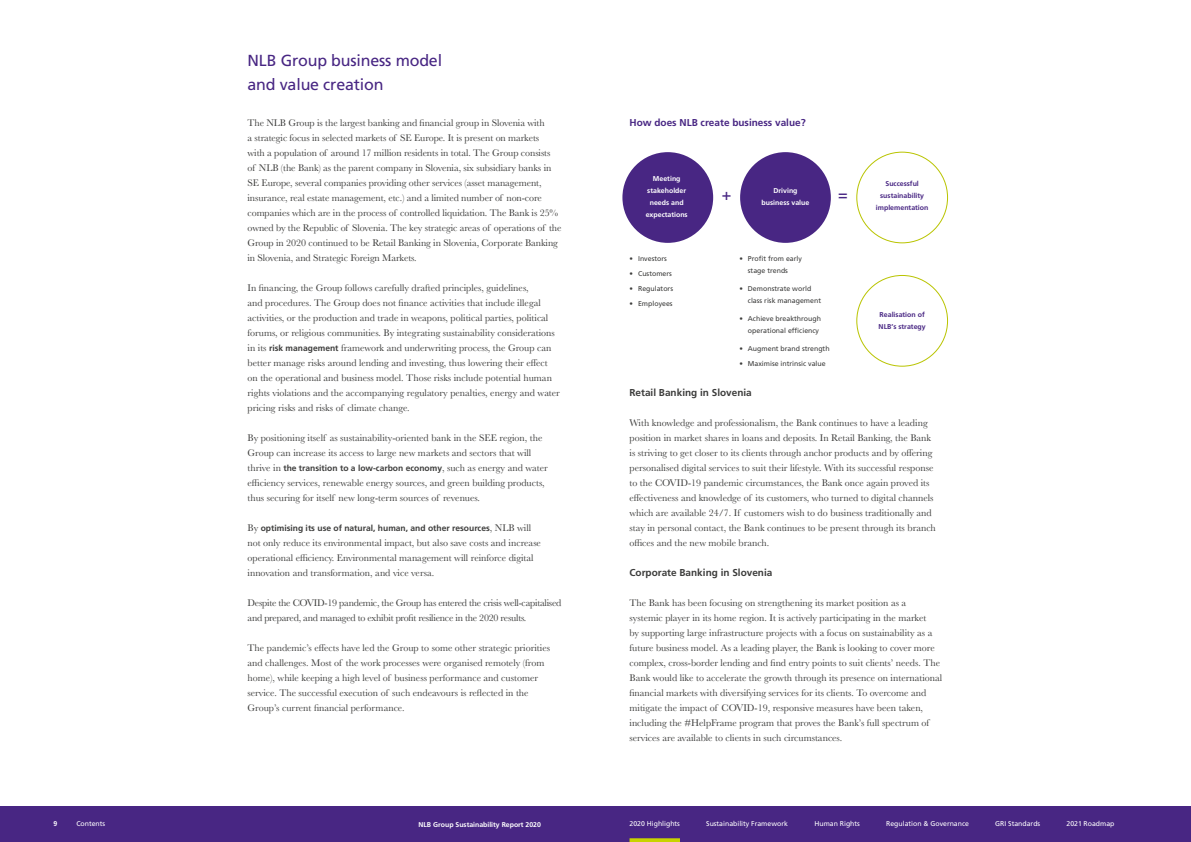
<style>
.page{position:relative;width:1191px;height:842px;background:#fff}
.page>*{position:absolute;margin:0;border:0;box-sizing:border-box;transform-origin:0 0}
.t1{font:16px/24px "Frutiger LT Std";letter-spacing:-.01em;color:#482683}
.t2{font:10px/15px "Baskerville";color:#3c3c3b}
.t3{font:10px/15px "Baskerville";letter-spacing:-.025em;color:#3c3c3b}
.t4{font:700 10px "Frutiger LT Std";color:#3c3c3b}
.t5{font:700 10px "Frutiger LT Std";color:#482683}
.t6{font:700 8.5px "Frutiger LT Std";color:#3c3c3b}
.t7{font:7px/12px "Frutiger LT Std";color:#3c3c3b}
.t8{font:700 7px/12px "Frutiger LT Std";color:#482683;text-align:center}
.t9{font:700 7px/12px "Frutiger LT Std";color:#fff;text-align:center}
.t10{font:6.9px "Frutiger LT Std";color:#fff}
.t11{font:700 6.9px "Frutiger LT Std";color:#fff}
.s1{font-family:"Frutiger LT Std";font-weight:700;font-size:8.5px}
.s2{font-family:"Baskerville";font-weight:400;font-size:10px}
</style>
<div class="page">
<div style="left:0;top:807px;width:1191px;height:35px;background:#482683"></div>
<svg style="left:629px;top:838px;width:51px;height:4px"></svg>
<div style="left:622px;top:152px;width:91px;height:91px;background:#482683;border-radius:50%"></div>
<div style="left:740px;top:152px;width:91px;height:91px;background:#482683;border-radius:50%"></div>
<h1 class="t1" style="left:247px;top:49px;width:196px">NLB Group business model and value creation</h1>
<p class="t2" style="left:247px;top:115px;width:315px">The NLB Group is the largest banking and financial group in Slovenia with<br>a strategic focus in selected markets of SE Europe. It is present on markets<br>with a population of around 17 million residents in total. The Group consists<br>of NLB (the Bank) as the parent company in Slovenia, six subsidiary banks in SE Europe, several companies providing other services (asset management, insurance, real estate management, etc.) and a limited number of non-core companies which are in the process of controlled liquidation. The Bank is 25% owned by the Republic of Slovenia. The key strategic areas of operations of the Group in 2020 continued to be Retail Banking in Slovenia, Corporate Banking in Slovenia, and Strategic Foreign Markets.</p>
<p class="t2" style="left:247px;top:280px;width:314px">In financing, the Group follows carefully drafted principles, guidelines,<br>and procedures. The Group does not finance activities that include illegal activities, or the production and trade in weapons, political parties, political forums, or religious communities. By integrating sustainability considerations in its <span class="s1">risk management</span> framework and underwriting process, the Group can better manage risks around lending and investing, thus lowering their effect on the operational and business model. Those risks include potential human rights violations and the accompanying regulatory penalties, energy and water pricing risks and risks of climate change.</p>
<p class="t2" style="left:247px;top:430px;width:296px">By positioning itself as sustainability-oriented bank in the SEE region, the<br>Group can increase its access to large new markets and sectors that will</p>
<p class="t6" style="left:247px;top:463px;width:302px"><span class="s2">thrive in</span> the transition to a low-carbon economy<span class="s2">, such as energy and water</span></p>
<p class="t2" style="left:247px;top:475px;width:299px">efficiency services, renewable energy sources, and green building products, thus securing for itself new long-term sources of revenues.</p>
<p class="t6" style="left:247px;top:523px;width:285px"><span class="s2">By</span> optimising its use of natural, human, and other resources<span class="s2">, NLB will</span></p>
<p class="t2" style="left:247px;top:535px;width:295px">not only reduce its environmental impact, but also save costs and increase operational efficiency. Environmental management will reinforce digital innovation and transformation, and vice versa.</p>
<p class="t3" style="left:247px;top:595px;width:315px">Despite the COVID-19 pandemic, the Group has entered the crisis well-capitalised and prepared, and managed to exhibit profit resilience in the 2020 results.</p>
<p class="t2" style="left:247px;top:640px;width:304px">The pandemic’s effects have led the Group to some other strategic priorities and challenges. Most of the work processes were organised remotely (from home), while keeping a high level of business performance and customer service. The successful execution of such endeavours is reflected in the Group’s current financial performance.</p>
<p class="t5" style="left:629px;top:117px;width:178px">How does NLB create business value?</p>
<p class="t9" style="left:645px;top:173px;width:44px">Meeting stakeholder needs and expectations</p>
<p class="t9" style="left:761px;top:185px;width:49px">Driving business value</p>
<p class="t7" style="left:748px;top:253px;width:56px;text-indent:-9px">• Profit from early stage trends</p>
<p class="t7" style="left:748px;top:283px;width:75px;text-indent:-9px">• Demonstrate world class risk management</p>
<p class="t7" style="left:739px;top:313px;width:83px;text-align:right">• Achieve breakthrough operational efficiency</p>
<p class="t7" style="left:739px;top:343px;width:92px">• Augment brand strength</p>
<p class="t7" style="left:739px;top:358px;width:88px">• Maximise intrinsic value</p>
<h1 class="t1" style="left:722px;top:183px;width:11px">+</h1>
<h1 class="t1" style="left:838px;top:183px;width:11px">=</h1>
<p class="t7" style="left:629px;top:253px;width:39px">• Investors</p>
<p class="t7" style="left:629px;top:268px;width:44px">• Customers</p>
<p class="t7" style="left:629px;top:283px;width:45px">• Regulators</p>
<p class="t7" style="left:629px;top:298px;width:45px">• Employees</p>
<p class="t8" style="left:876px;top:178px;width:54px">Successful sustainability implementation</p>
<p class="t8" style="left:878px;top:309px;width:49px;text-align:left">Realisation of<br>NLB’s strategy</p>
<p class="t4" style="left:629px;top:387px;width:124px">Retail Banking in Slovenia</p>
<p class="t2" style="left:629px;top:415px;width:308px">With knowledge and professionalism, the Bank continues to have a leading position in market shares in loans and deposits. In Retail Banking, the Bank is striving to get closer to its clients through anchor products and by offering personalised digital services to suit their lifestyle. With its successful response to the COVID-19 pandemic circumstances, the Bank once again proved its effectiveness and knowledge of its customers, who turned to digital channels which are available 24/7. If customers wish to do business traditionally and stay in personal contact, the Bank continues to be present through its branch offices and the new mobile branch.</p>
<p class="t4" style="left:629px;top:567px;width:144px">Corporate Banking in Slovenia</p>
<p class="t2" style="left:629px;top:595px;width:314px">The Bank has been focusing on strengthening its market position as a<br>systemic player in its home region. It is actively participating in the market<br>by supporting large infrastructure projects with a focus on sustainability as a future business model. As a leading player, the Bank is looking to cover more complex, cross-border lending and find entry points to suit clients’ needs. The Bank would like to accelerate the growth through its presence on international financial markets with diversifying services for its clients. To overcome and mitigate the impact of COVID-19, responsive measures have been taken, including the #HelpFrame program that proves the Bank’s full spectrum of services are available to clients in such circumstances.</p>
<p class="t11" style="left:54px;top:820px;width:5px">9</p>
<p class="t10" style="left:76px;top:820px;width:30px">Contents</p>
<p class="t11" style="left:418px;top:820px;width:124px">NLB Group Sustainability Report 2020</p>
<p class="t10" style="left:629px;top:820px;width:52px">2020 Highlights</p>
<p class="t10" style="left:706px;top:820px;width:83px">Sustainability Framework</p>
<p class="t10" style="left:814px;top:820px;width:47px">Human Rights</p>
<p class="t10" style="left:886px;top:820px;width:84px">Regulation &amp; Governance</p>
<p class="t10" style="left:995px;top:820px;width:47px">GRI Standards</p>
<p class="t10" style="left:1066px;top:820px;width:49px">2021 Roadmap</p>
</div>
